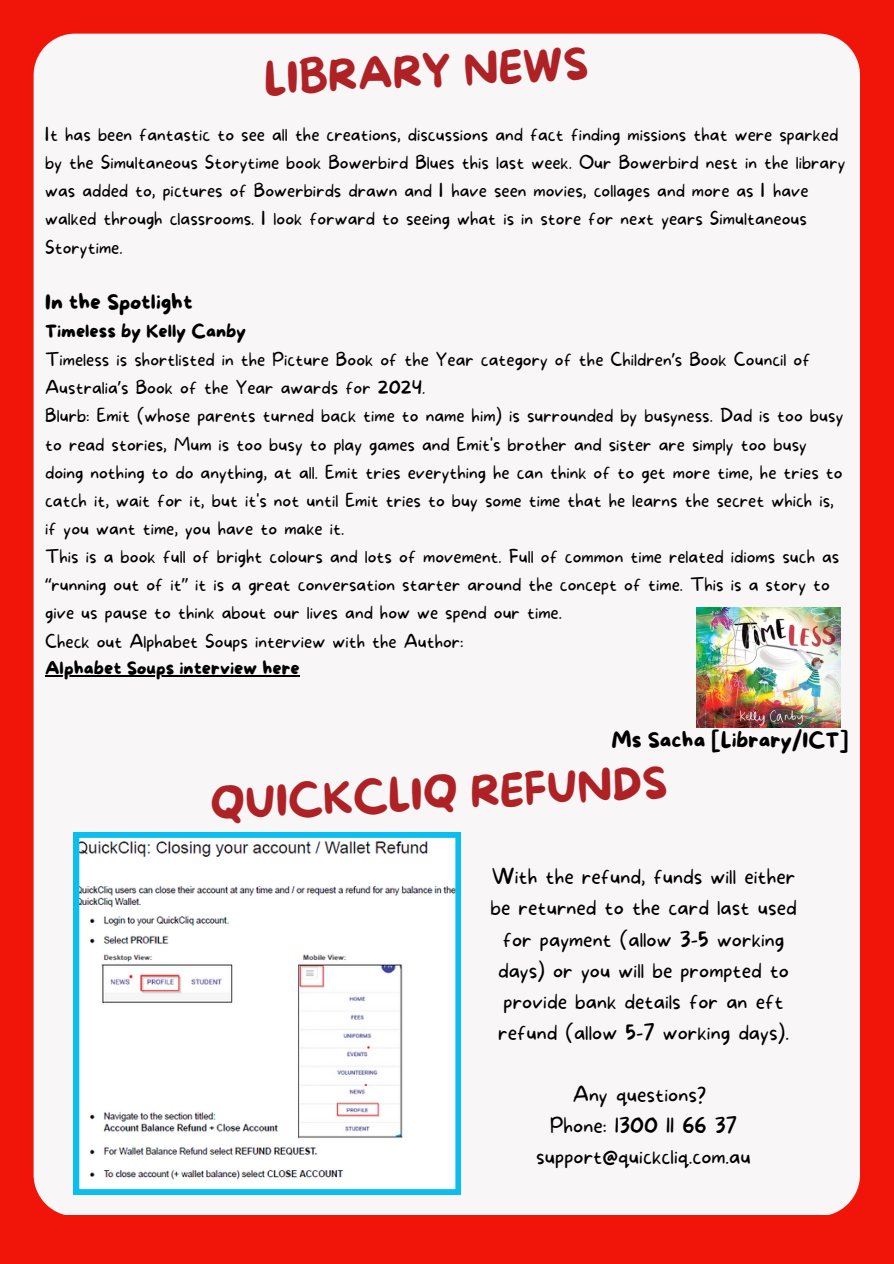
<style>
.page{position:relative;width:894px;height:1264px;background:#fff}
.page>*{position:absolute;margin:0;border:0;box-sizing:border-box;transform-origin:0 0}
.t1{font:43.5px "More Sugar";color:#ae2226}
.t2{font:21px "More Sugar";color:#000}
.t3{font:100 20.7px/31.2px "More Sugar";color:#000;text-align:center}
.t4{font:100 18px/28.2px "More Sugar";color:#000}
.t5{font:18px "More Sugar";color:#000}
.s1{font-family:"Noto Sans";font-weight:400}
</style>
<div class="page">
<div style="left:0;top:0;width:893px;height:1263px;background:#f11409"></div>
<div style="left:34px;top:34px;width:825px;height:1180px;background:#f8f6f6"></div>
<svg style="left:74px;top:832px;width:387px;height:362px;background:#e6f0f3"></svg>
<img style="left:696px;top:608px;width:144px;height:119px">
<hr style="left:45px;top:675px;width:255px;height:1px;background:#000">
<p class="t1" style="left:263px;top:56px;width:326px;rotate:-3deg">LIBRARY NEWS</p>
<p class="t4" style="left:45px;top:121px;width:801px">It has been fantastic to see all the creations, discussions and fact finding missions that were sparked by the Simultaneous Storytime book Bowerbird Blues this last week. Our Bowerbird nest in the library was added to, pictures of Bowerbirds drawn and I have seen movies, collages and more as I have walked through classrooms. I look forward to seeing what is in store for next years Simultaneous Storytime.</p>
<p class="t2" style="left:45px;top:290px;width:149px">In the Spotlight</p>
<p class="t5" style="left:45px;top:321px;width:202px">Timeless by Kelly Canby</p>
<p class="t4" style="left:45px;top:346px;width:766px">Timeless is shortlisted in the Picture Book of the Year category of the Children<span class="s1">’</span>s Book Council of<br>Australia<span class="s1">’</span>s Book of the Year awards for 2024.</p>
<h2 class="t4" style="left:45px;top:402px;width:799px">Blurb: Emit (whose parents turned back time to name him) is surrounded by busyness. Dad is too busy to read stories, Mum is too busy to play games and Emit's brother and sister are simply too busy doing nothing to do anything, at all. Emit tries everything he can think of to get more time, he tries to catch it, wait for it, but it's not until Emit tries to buy some time that he learns the secret which is, if you want time, you have to make it.</h2>
<h1 class="t4" style="left:45px;top:543px;width:795px">This is a book full of bright colours and lots of movement. Full of common time related idioms such as <span class="s1">“</span>running out of it<span class="s1">”</span> it is a great conversation starter around the concept of time. This is a story to give us pause to think about our lives and how we spend our time.</h1>
<p class="t4" style="left:45px;top:627px;width:420px">Check out Alphabet Soups interview with the Author:</p>
<h2 class="t5" style="left:45px;top:658px;width:256px">Alphabet Soups interview here</h2>
<h2 class="t2" style="left:611px;top:729px;width:238px">Ms Sacha [Library/ICT]</h2>
<h1 class="t1" style="left:209px;top:781px;width:459px;rotate:-3deg">QUICKCLIQ REFUNDS</h1>
<p class="t3" style="left:490px;top:862px;width:308px">With the refund, funds will either be returned to the card last used for payment (allow 3-5 working days) or you will be prompted to provide bank details for an eft refund (allow 5-7 working days).</p>
<p class="t3" style="left:536px;top:1079px;width:216px">Any questions?<br>Phone: 1300 11 66 37 support@quickcliq.com.au</p>
</div>
